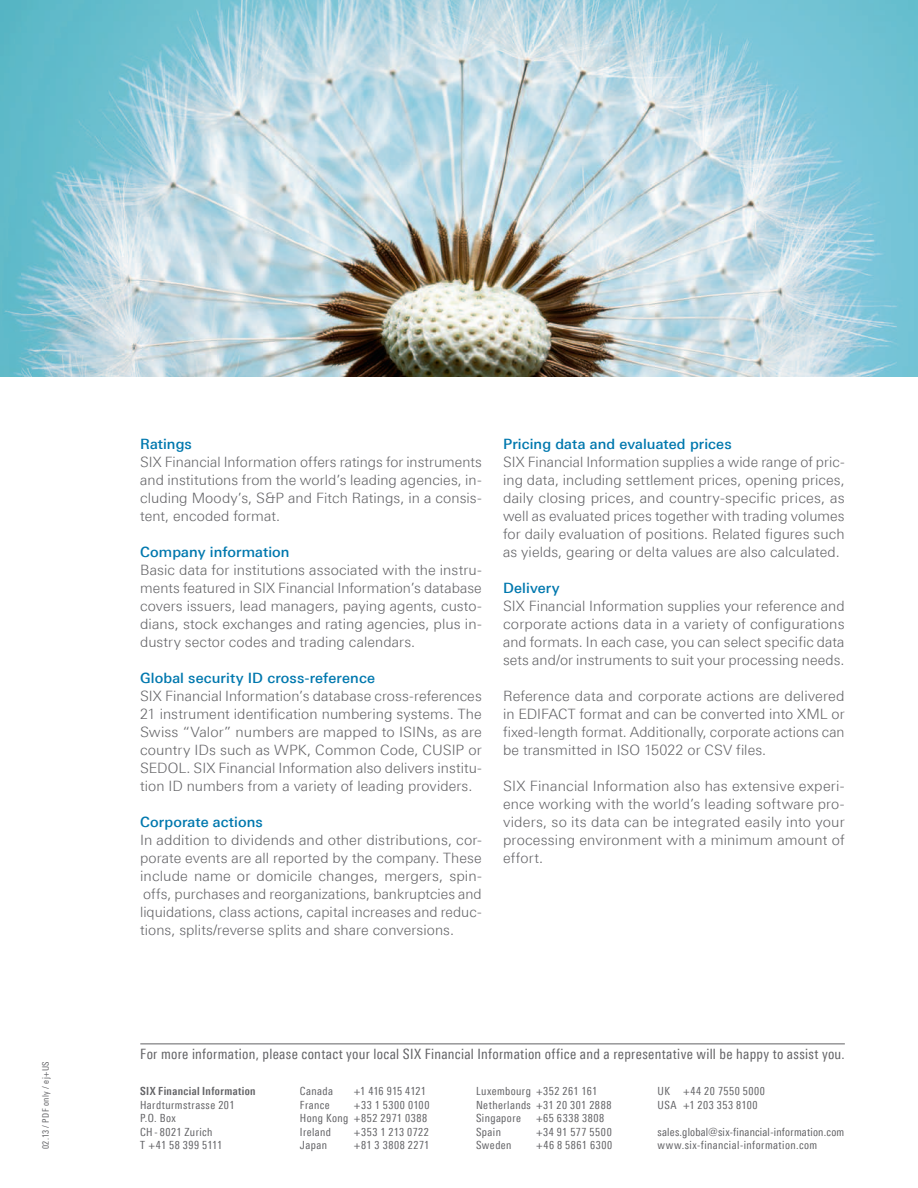
<style>
.page{position:relative;width:918px;height:1188px;background:#fff}
.page>*{position:absolute;margin:0;border:0;box-sizing:border-box;transform-origin:0 0}
.t1{font:300 14.25px/18px "Linotype Univers 330";letter-spacing:.005em;color:#636366;text-align:justify}
.t2{font:14.25px "Linotype Univers 420 Cn";letter-spacing:.02em;color:#636366}
.t3{font:500 14.25px "Linotype Univers 530";letter-spacing:.005em;color:#0078ae}
.t4{font:11.25px/13.5px "Linotype Univers 420 Cn";letter-spacing:.035em;color:#636366}
.t5{font:11.25px "Linotype Univers 420 Cn";letter-spacing:.005em;color:#636366}
.t6{font:700 11.25px "Linotype Univers 620 Cn";letter-spacing:.035em;color:#636366}
.t7{font:11.25px "Linotype Univers 420 Cn";letter-spacing:.055em;color:#636366}
.t8{font:9px "Linotype Univers 420 Cn";letter-spacing:.045em;color:#636366}
</style>
<div class="page">
<hr style="left:140px;top:1044px;width:705px;height:1px;background:#636366">
<img style="left:0;top:0;width:918px;height:377px">
<p class="t8" style="left:40px;top:1149px;width:90px;rotate:-90deg">02.13 / PDF only / ej+US</p>
<p class="t3" style="left:140px;top:435px;width:53px">Ratings</p>
<p class="t1" style="left:140px;top:453px;width:343px">SIX Financial Information offers ratings for instruments and institutions from the world’s leading agencies, in&shy;cluding Moody’s, S&amp;P and Fitch Ratings, in a consis&shy;tent, encoded format.</p>
<p class="t3" style="left:140px;top:543px;width:151px">Company information</p>
<p class="t1" style="left:140px;top:561px;width:343px">Basic data for institutions associated with the instru&shy;ments featured in SIX Financial Information’s database covers issuers, lead managers, paying agents, custo&shy;dians, stock exchanges and rating agencies, plus in&shy;dustry sector codes and trading calendars.</p>
<p class="t3" style="left:140px;top:669px;width:236px">Global security ID cross-reference</p>
<p class="t1" style="left:140px;top:687px;width:343px">SIX Financial Information’s database cross-references 21 instrument identification numbering systems. The Swiss “Valor” numbers are mapped to ISINs, as are country IDs such as WPK, Common Code, CUSIP or SEDOL. SIX Financial Information also delivers institu&shy;tion ID numbers from a variety of leading providers.</p>
<p class="t3" style="left:140px;top:813px;width:124px">Corporate actions</p>
<p class="t1" style="left:140px;top:831px;width:343px">In addition to dividends and other distributions, cor&shy;porate events are all reported by the company. These include name or domicile changes, mergers, spin&shy;offs, purchases and reorganizations, bankruptcies and liquidations, class actions, capital increases and reduc&shy;tions, splits/reverse splits and share conversions.</p>
<p class="t3" style="left:503px;top:435px;width:230px">Pricing data and evaluated prices</p>
<p class="t1" style="left:503px;top:453px;width:343px">SIX Financial Information supplies a wide range of pric&shy;ing data, including settlement prices, opening prices, daily closing prices, and country-specific prices, as well as evaluated prices together with trading volumes for daily evaluation of positions. Related figures such as yields, gearing or delta values are also calculated.</p>
<p class="t3" style="left:503px;top:579px;width:58px">Delivery</p>
<p class="t1" style="left:503px;top:597px;width:343px">SIX Financial Information supplies your reference and corporate actions data in a variety of configurations and formats. In each case, you can select specific data sets and/or instruments to suit your processing needs.</p>
<p class="t1" style="left:503px;top:687px;width:343px">Reference data and corporate actions are delivered in EDIFACT format and can be converted into XML or fixed-length format. Additionally, corporate actions can be transmitted in ISO 15022 or CSV files.</p>
<p class="t1" style="left:503px;top:777px;width:343px">SIX Financial Information also has extensive experi&shy;ence working with the world’s leading software pro&shy;viders, so its data can be integrated easily into your processing environment with a minimum amount of effort.</p>
<p class="t2" style="left:140px;top:1046px;width:706px">For more information, please contact your local SIX Financial Information office and a representative will be happy to assist you.</p>
<p class="t6" style="left:140px;top:1085px;width:117px">SIX Financial Information</p>
<p class="t4" style="left:140px;top:1098px;width:96px">Hardturmstrasse 201<br>P.O. Box<br>CH - 8021 Zurich</p>
<p class="t4" style="left:300px;top:1085px;width:35px">Canada</p>
<p class="t5" style="left:354px;top:1085px;width:74px">+1 416 915 4121</p>
<p class="t4" style="left:300px;top:1098px;width:32px">France</p>
<p class="t4" style="left:476px;top:1085px;width:137px">Luxembourg +352 261 161<br>Netherlands +31 20 301 2888<br>Singapore</p>
<p class="t4" style="left:658px;top:1085px;width:109px">UK +44 20 7550 5000<br>USA +1 203 353 8100</p>
<p class="t4" style="left:658px;top:1125px;width:188px">sales.global@six-financial-information.com www.six-financial-information.com</p>
<p class="t4" style="left:300px;top:1098px;width:131px;text-indent:54px">+33 1 5300 0100<br>Hong Kong +852 2971 0388<br>Ireland</p>
<p class="t4" style="left:536px;top:1112px;width:70px">+65 6338 3808</p>
<p class="t4" style="left:476px;top:1125px;width:26px">Spain</p>
<p class="t4" style="left:536px;top:1125px;width:77px">+34 91 577 5500</p>
<p class="t4" style="left:476px;top:1139px;width:37px">Sweden</p>
<p class="t7" style="left:536px;top:1139px;width:78px">+46 8 5861 6300</p>
<p class="t4" style="left:354px;top:1125px;width:77px">+353 1 213 0722</p>
<p class="t5" style="left:140px;top:1139px;width:84px">T +41 58 399 5111</p>
<p class="t4" style="left:300px;top:1139px;width:29px">Japan</p>
<p class="t4" style="left:354px;top:1139px;width:77px">+81 3 3808 2271</p>
</div>
